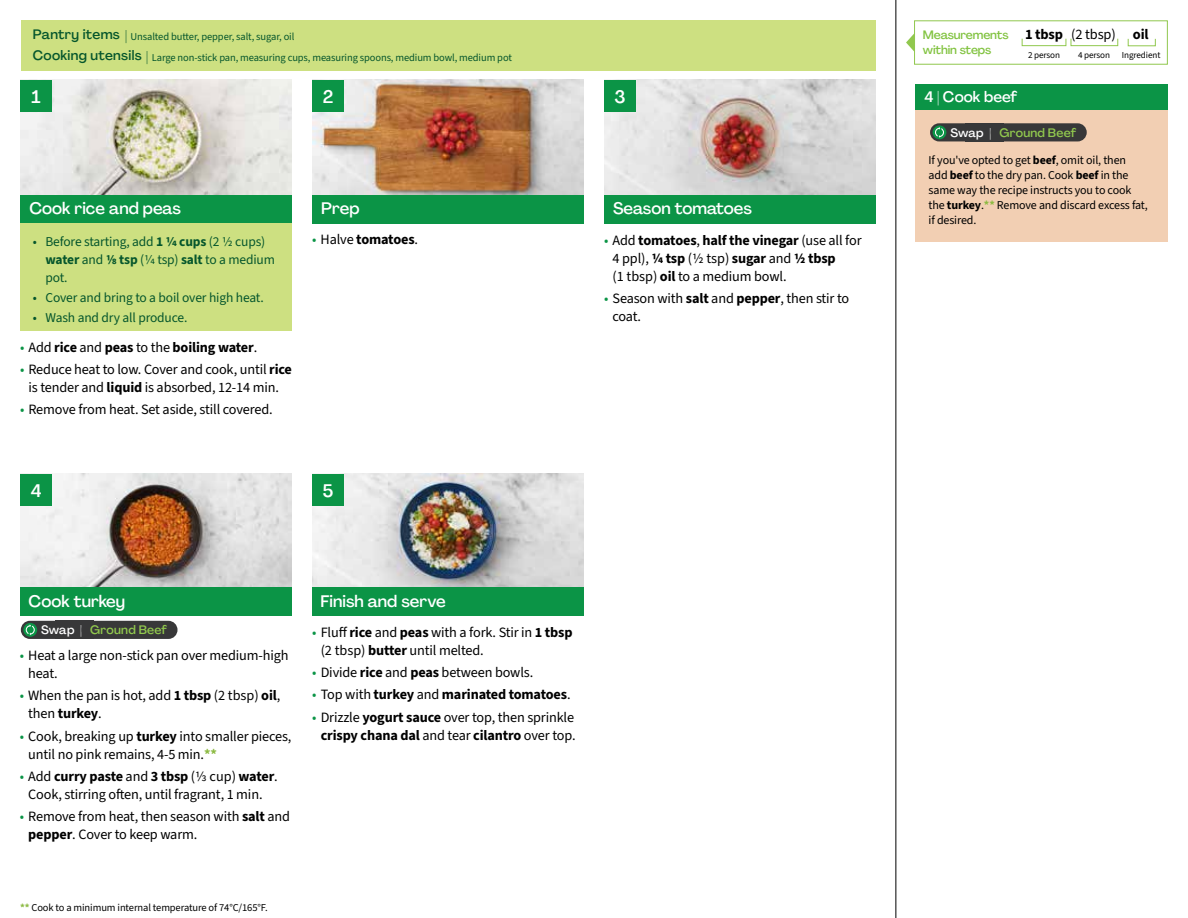
<style>
.page{position:relative;width:1188px;height:918px;background:#fff}
.page>*{position:absolute;margin:0;border:0;box-sizing:border-box;transform-origin:0 0}
.t1{font:500 18px "Agrandir";color:#fff}
.t2{font:500 16.5px "Agrandir";color:#fff}
.t3{font:500 15px "Agrandir";color:#fff}
.t4{font:700 14.4px "Source Sans 3";letter-spacing:-.01em;color:#000}
.t5{font:14.25px/18px "Source Sans 3";letter-spacing:-.01em;color:#000}
.t6{font:700 14.25px "Source Sans 3";letter-spacing:-.01em;color:#000}
.t7{font:13.5px/18px "Source Sans 3";letter-spacing:-.01em;color:#05562c}
.t8{font:500 13.5px "Agrandir";letter-spacing:.025em;color:#05562c}
.t9{font:500 12.15px "Agrandir";letter-spacing:.02em;color:#91c84e}
.t10{font:12px/15px "Source Sans 3";letter-spacing:-.01em;color:#000}
.t11{font:500 12px/15.8px "Agrandir";letter-spacing:-.01em;color:#82c341}
.t12{font:10.5px "Source Sans 3";letter-spacing:-.01em;color:#05562c}
.t13{font:10.5px "Source Sans 3";letter-spacing:-.01em;color:#000}
.t14{font:9.15px "Source Sans 3";letter-spacing:-.01em;color:#000}
.s1{font-family:"Agrandir";font-weight:500;font-size:13.5px}
.s2{font-weight:700}
.s3{font-weight:400;color:#0b9446}
.s4{font-weight:400}
.s5{color:#0b9446}
.s6{color:#fff}
.s7{font-weight:700;color:#8cba42}
</style>
<div class="page">
<img style="left:20px;top:474px;width:272px;height:113px">
<img style="left:312px;top:474px;width:272px;height:113px">
<img style="left:20px;top:80px;width:272px;height:115px">
<img style="left:312px;top:80px;width:272px;height:115px">
<img style="left:604px;top:80px;width:272px;height:115px">
<div style="left:312px;top:195px;width:272px;height:29px;background:#0b9446"></div>
<div style="left:20px;top:195px;width:272px;height:29px;background:#0b9446"></div>
<div style="left:20px;top:587px;width:272px;height:29px;background:#0b9446"></div>
<div style="left:312px;top:587px;width:272px;height:29px;background:#0b9446"></div>
<div style="left:604px;top:195px;width:272px;height:29px;background:#0b9446"></div>
<div style="left:21px;top:20px;width:855px;height:51px;background:#cde081"></div>
<div style="left:20px;top:224px;width:272px;height:107px;background:#cde081"></div>
<hr style="left:896px;top:0;width:1px;height:918px;background:#000">
<div style="left:56px;top:621px;width:38px;height:18px;background:#383839"></div>
<div style="left:21px;top:621px;width:70px;height:18px;background:#383839;border-radius:9px"></div>
<svg style="left:23px;top:623px;width:14px;height:14px"></svg>
<svg style="left:26px;top:624px;width:9px;height:11px"></svg>
<div style="left:82px;top:621px;width:96px;height:18px;background:#383839;border-radius:9px"></div>
<div style="left:20px;top:474px;width:32px;height:32px;background:#0b9446"></div>
<div style="left:20px;top:80px;width:32px;height:32px;background:#0b9446"></div>
<div style="left:312px;top:474px;width:32px;height:32px;background:#0b9446"></div>
<div style="left:312px;top:80px;width:32px;height:32px;background:#0b9446"></div>
<div style="left:604px;top:80px;width:32px;height:32px;background:#0b9446"></div>
<div style="left:914px;top:20px;width:254px;height:45px;border:1px solid #91c84e"></div>
<div style="left:1022px;top:38px;width:44px;height:8px;border:1px solid #91c84e"></div>
<div style="left:1071px;top:38px;width:47px;height:8px;border:1px solid #91c84e"></div>
<div style="left:1128px;top:38px;width:28px;height:8px;border:1px solid #91c84e"></div>
<svg style="left:906px;top:33px;width:9px;height:19px"></svg>
<div style="left:916px;top:110px;width:252px;height:131px;background:#f2cfb3"></div>
<div style="left:916px;top:84px;width:252px;height:26px;background:#0b9446"></div>
<div style="left:965px;top:123px;width:38px;height:18px;background:#383839"></div>
<div style="left:930px;top:123px;width:71px;height:18px;background:#383839;border-radius:9px"></div>
<svg style="left:933px;top:125px;width:13px;height:14px"></svg>
<svg style="left:935px;top:127px;width:9px;height:11px"></svg>
<div style="left:991px;top:123px;width:96px;height:18px;background:#383839;border-radius:9px"></div>
<p class="t12" style="left:33px;top:30px;width:263px"><span class="s1">Pantry items |</span> Unsalted butter, pepper, salt, sugar, oil</p>
<p class="t8" style="left:33px;top:47px;width:110px">Cooking utensils</p>
<p class="t12" style="left:146px;top:51px;width:367px"><span class="s1">|</span> Large non-stick pan, measuring cups, measuring spoons, medium bowl, medium pot</p>
<p class="t1" style="left:32px;top:86px;width:11px">1</p>
<p class="t1" style="left:323px;top:86px;width:12px">2</p>
<p class="t1" style="left:614px;top:85px;width:13px">3</p>
<p class="t2" style="left:29px;top:198px;width:153px">Cook rice and peas</p>
<p class="t7" style="left:45px;top:232px;width:231px;text-indent:-13px">• Before starting, add <span class="s2">1 1/4 cups</span> (2 1/2 cups) <span class="s2">water</span> and <span class="s2">1/8 tsp</span> (1/4 tsp) <span class="s2">salt</span> to a medium pot.</p>
<p class="t7" style="left:33px;top:289px;width:233px">• Cover and bring to a boil over high heat.</p>
<p class="t7" style="left:33px;top:309px;width:156px">• Wash and dry all produce.</p>
<p class="t6" style="left:20px;top:337px;width:239px"><span class="s3">•</span> <span class="s4">Add</span> rice <span class="s4">and</span> peas <span class="s4">to the</span> boiling water<span class="s4">.</span></p>
<p class="t5" style="left:20px;top:360px;width:273px;text-align:center"><span class="s5">•</span> Reduce heat to low. Cover and cook, until <span class="s2">rice </span>is tender and <span class="s2">liquid</span> is absorbed, 12-14 min.</p>
<p class="t5" style="left:20px;top:400px;width:254px"><span class="s5">•</span> Remove from heat. Set aside, still covered.</p>
<p class="t2" style="left:321px;top:198px;width:40px">Prep</p>
<p class="t2" style="left:613px;top:198px;width:140px">Season tomatoes</p>
<p class="t6" style="left:312px;top:230px;width:108px"><span class="s3">•</span> <span class="s4">Halve</span> tomatoes<span class="s4">.</span></p>
<p class="t5" style="left:613px;top:231px;width:251px;text-indent:-9px"><span class="s5">•</span> Add <span class="s2">tomatoes</span>, <span class="s2">half the vinegar</span> (use all for<br>4 ppl), <span class="s2">1/4 tsp</span> (1/2 tsp) <span class="s2">sugar</span> and <span class="s2">1/2 tbsp<br></span>(1 tbsp) <span class="s2">oil</span> to a medium bowl.</p>
<p class="t5" style="left:613px;top:289px;width:238px;text-indent:-9px"><span class="s5">•</span> Season with <span class="s2">salt</span> and <span class="s2">pepper</span>, then stir to coat.</p>
<p class="t1" style="left:31px;top:479px;width:12px">4</p>
<p class="t1" style="left:323px;top:479px;width:12px">5</p>
<p class="t2" style="left:29px;top:591px;width:98px">Cook turkey</p>
<p class="t2" style="left:321px;top:591px;width:127px">Finish and serve</p>
<p class="t9" style="left:41px;top:622px;width:128px"><span class="s6">Swap |</span> Ground Beef</p>
<p class="t5" style="left:28px;top:646px;width:262px;text-indent:-9px"><span class="s5">•</span> Heat a large non-stick pan over medium-high heat.</p>
<p class="t5" style="left:28px;top:687px;width:254px;text-indent:-9px"><span class="s5">•</span> When the pan is hot, add <span class="s2">1 tbsp</span> (2 tbsp) <span class="s2">oil</span>, then <span class="s2">turkey</span>.</p>
<p class="t5" style="left:28px;top:727px;width:265px;text-indent:-9px"><span class="s5">•</span> Cook, breaking up <span class="s2">turkey</span> into smaller pieces, until no pink remains, 4-5 min.<span class="s7">**</span></p>
<p class="t5" style="left:20px;top:767px;width:260px;text-align:center"><span class="s5">•</span> Add <span class="s2">curry paste</span> and <span class="s2">3 tbsp</span> (1/3 cup) <span class="s2">water</span>.<br>Cook, stirring often, until fragrant, 1 min.</p>
<p class="t5" style="left:28px;top:807px;width:263px;text-indent:-9px"><span class="s5">•</span> Remove from heat, then season with <span class="s2">salt</span> and <span class="s2">pepper</span>. Cover to keep warm.</p>
<p class="t5" style="left:321px;top:623px;width:253px;text-indent:-9px"><span class="s5">•</span> Fluff <span class="s2">rice</span> and <span class="s2">peas</span> with a fork. Stir in <span class="s2">1 tbsp </span>(2 tbsp) <span class="s2">butter</span> until melted.</p>
<p class="t5" style="left:312px;top:663px;width:223px"><span class="s5">•</span> Divide <span class="s2">rice</span> and <span class="s2">peas</span> between bowls.</p>
<p class="t6" style="left:312px;top:685px;width:260px"><span class="s3">•</span> <span class="s4">Top with</span> turkey <span class="s4">and</span> marinated tomatoes<span class="s4">.</span></p>
<p class="t5" style="left:312px;top:708px;width:265px;text-align:center"><span class="s5">•</span> Drizzle <span class="s2">yogurt sauce</span> over top, then sprinkle <span class="s2">crispy chana dal</span> and tear <span class="s2">cilantro</span> over top.</p>
<p class="t13" style="left:20px;top:901px;width:249px"><span class="s7">**</span> Cook to a minimum internal temperature of 74°C/165°F.</p>
<p class="t11" style="left:923px;top:26px;width:87px">Measurements within steps</p>
<p class="t4" style="left:1025px;top:25px;width:125px">1 tbsp <span class="s4">(2 tbsp)</span> oil</p>
<p class="t14" style="left:1028px;top:49px;width:34px">2 person</p>
<p class="t14" style="left:1078px;top:49px;width:34px">4 person</p>
<p class="t14" style="left:1122px;top:49px;width:40px">Ingredient</p>
<p class="t3" style="left:924px;top:88px;width:95px">4 | Cook beef</p>
<p class="t9" style="left:950px;top:125px;width:128px"><span class="s6">Swap |</span> Ground Beef</p>
<p class="t10" style="left:929px;top:153px;width:221px">If you've opted to get <span class="s2">beef</span>, omit oil, then add <span class="s2">beef</span> to the dry pan. Cook <span class="s2">beef</span> in the same way the recipe instructs you to cook the <span class="s2">turkey</span>.<span class="s7">**</span> Remove and discard excess fat, if desired.</p>
</div>
